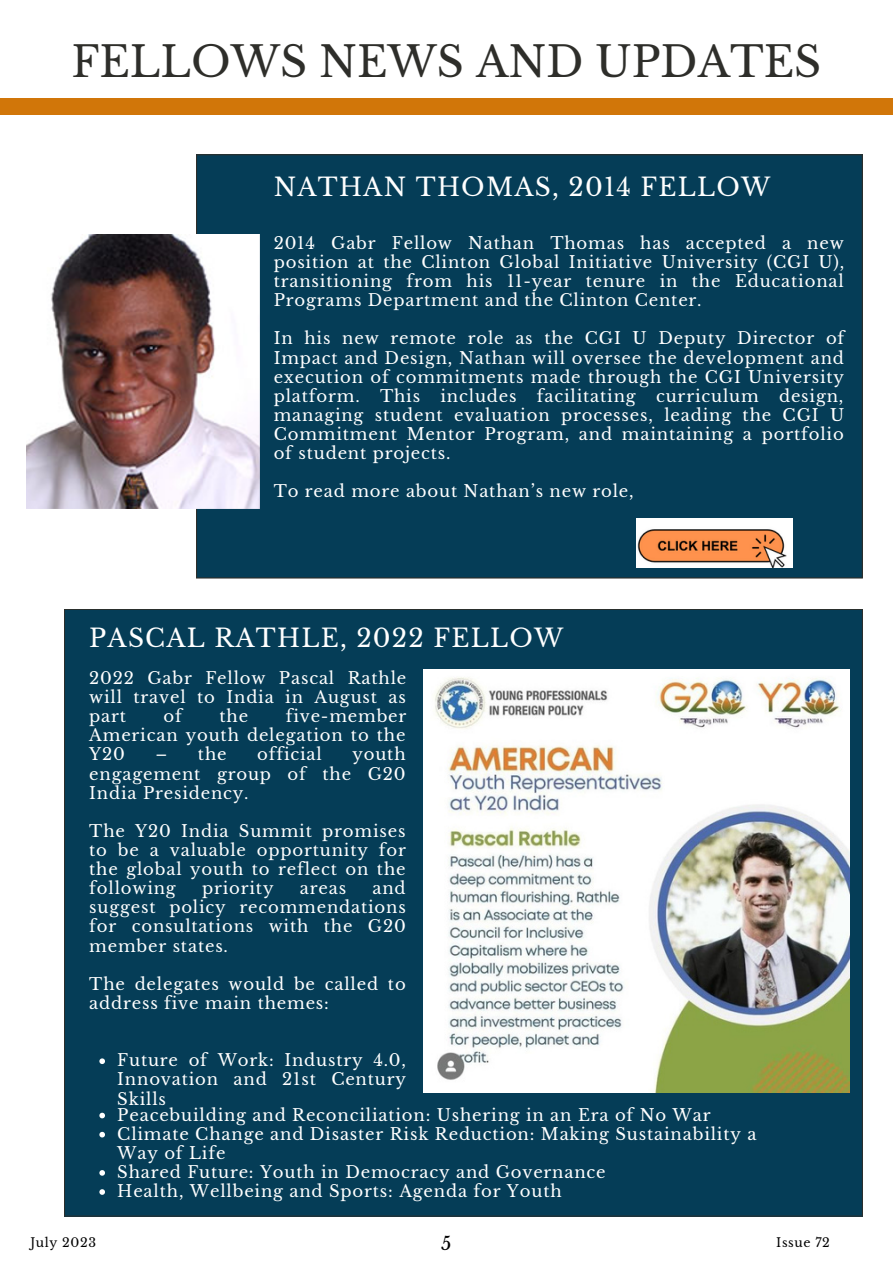
<style>
.page{position:relative;width:893px;height:1264px;background:#fff}
.page>*{position:absolute;margin:0;border:0;box-sizing:border-box;transform-origin:0 0}
.t1{font:42px "Libre Baskerville";color:#2e2e2a}
.t2{font:24.9px "Libre Baskerville";letter-spacing:.05em;color:#fff}
.t3{font:18px "Libre Baskerville";color:#000}
.t4{font:16.5px/19px "Libre Baskerville";letter-spacing:.05em;color:#fff;text-align:justify}
.t5{font:12.45px "Libre Baskerville";letter-spacing:.05em;color:#000}
</style>
<div class="page">
<div style="left:196px;top:154px;width:666px;height:424px;background:#053d57"></div>
<div style="left:0;top:98px;width:892px;height:17px;background:#d17609"></div>
<div style="left:64px;top:609px;width:798px;height:607px;background:#053d57"></div>
<img style="left:423px;top:669px;width:426px;height:422px">
<img style="left:636px;top:519px;width:156px;height:48px">
<img style="left:26px;top:234px;width:235px;height:275px">
<svg style="left:99px;top:1058px;width:6px;height:6px"></svg>
<svg style="left:99px;top:1112px;width:6px;height:6px"></svg>
<svg style="left:99px;top:1131px;width:6px;height:6px"></svg>
<svg style="left:99px;top:1170px;width:6px;height:5px"></svg>
<svg style="left:99px;top:1189px;width:6px;height:5px"></svg>
<p class="t1" style="left:71px;top:37px;width:751px">FELLOWS NEWS AND UPDATES</p>
<p class="t2" style="left:274px;top:172px;width:498px">NATHAN THOMAS, 2014 FELLOW</p>
<p class="t4" style="left:274px;top:233px;width:572px">2014 Gabr Fellow Nathan Thomas has accepted a new position at the Clinton Global Initiative University (CGI U), transitioning from his 11-year tenure in the Educational Programs Department and the Clinton Center.</p>
<p class="t4" style="left:274px;top:329px;width:572px">In his new remote role as the CGI U Deputy Director of Impact and Design, Nathan will oversee the development and execution of commitments made through the CGI University platform. This includes facilitating curriculum design, managing student evaluation processes, leading the CGI U Commitment Mentor Program, and maintaining a portfolio of student projects.</p>
<p class="t4" style="left:274px;top:482px;width:361px">To read more about Nathan’s new role,</p>
<p class="t2" style="left:89px;top:622px;width:475px">PASCAL RATHLE, 2022 FELLOW</p>
<p class="t4" style="left:89px;top:668px;width:318px">2022 Gabr Fellow Pascal Rathle will travel to India in August as part</p>
<p class="t4" style="left:89px;top:707px;width:318px;text-indent:196px">five-member American youth delegation to the Y20</p>
<p class="t4" style="left:164px;top:707px;width:20px">of</p>
<p class="t4" style="left:219px;top:707px;width:30px">the</p>
<p class="t4" style="left:89px;top:745px;width:318px;text-indent:263px">youth engagement group of the G20<br>India Presidency.</p>
<p class="t4" style="left:89px;top:821px;width:318px">The Y20 India Summit promises to be a valuable opportunity for the global youth to reflect on the following</p>
<p class="t4" style="left:155px;top:745px;width:73px">– the</p>
<p class="t4" style="left:257px;top:745px;width:66px">official</p>
<p class="t4" style="left:89px;top:878px;width:318px;text-indent:283px">and suggest policy recommendations for consultations with the G20 member states.</p>
<p class="t4" style="left:89px;top:974px;width:318px">The delegates would be called to address five main themes:</p>
<p class="t4" style="left:202px;top:878px;width:73px">priority</p>
<p class="t4" style="left:300px;top:878px;width:48px">areas</p>
<p class="t4" style="left:117px;top:1050px;width:290px">Future of Work: Industry 4.0, Innovation and 21st Century Skills</p>
<p class="t4" style="left:117px;top:1105px;width:595px">Peacebuilding and Reconciliation: Ushering in an Era of No War</p>
<p class="t4" style="left:117px;top:1124px;width:640px">Climate Change and Disaster Risk Reduction: Making Sustainability a<br>Way of Life</p>
<p class="t4" style="left:117px;top:1162px;width:490px">Shared Future: Youth in Democracy and Governance</p>
<p class="t4" style="left:117px;top:1181px;width:446px">Health, Wellbeing and Sports: Agenda for Youth</p>
<p class="t3" style="left:441px;top:1232px;width:12px">5</p>
<p class="t5" style="left:30px;top:1235px;width:67px">July 2023</p>
<p class="t5" style="left:776px;top:1235px;width:55px">Issue 72</p>
</div>
